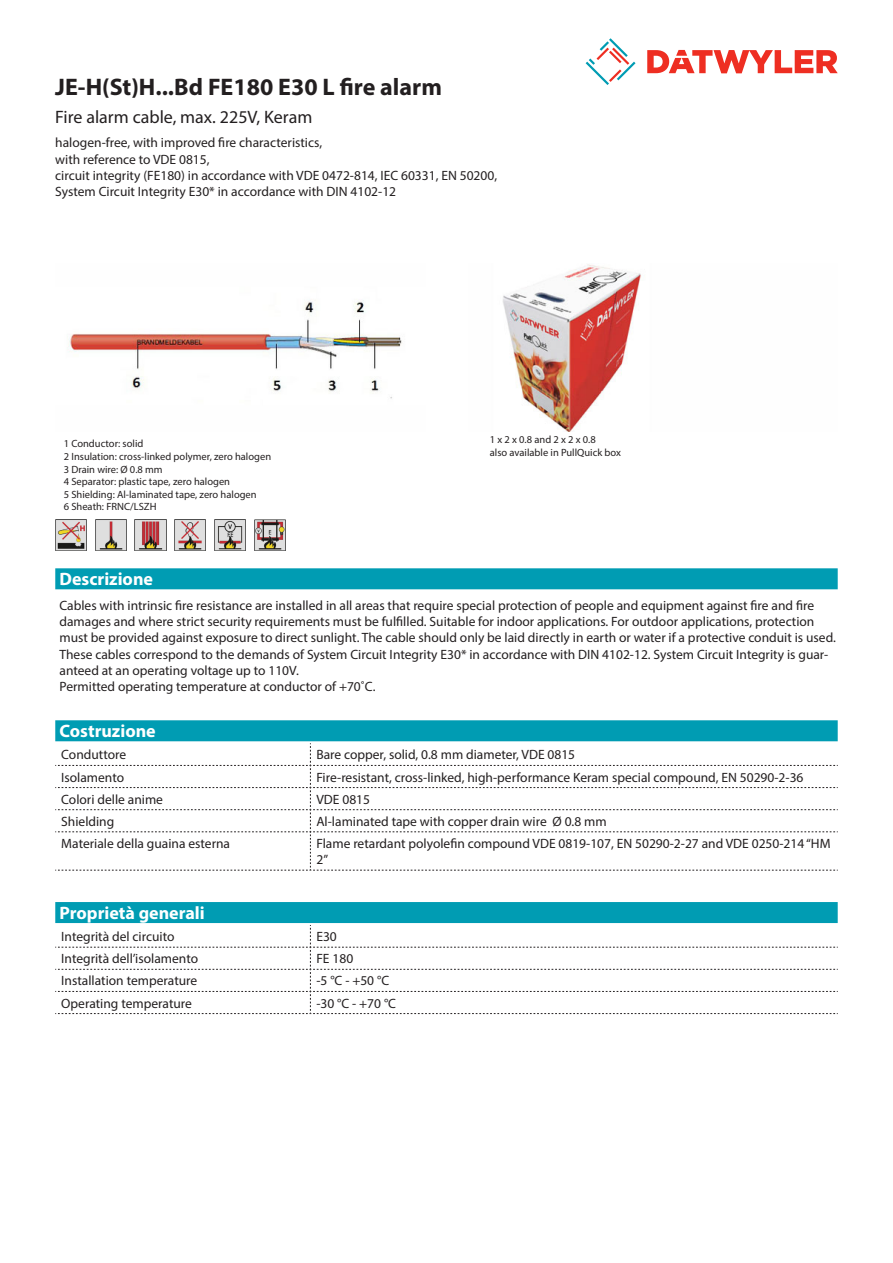
<style>
.page{position:relative;width:893px;height:1263px;background:#fff}
.page>*{position:absolute;margin:0;border:0;box-sizing:border-box;transform-origin:0 0}
.Product_Head{font:700 24px "Myriad Pro";color:#231f20}
.Standard_Head_Proper{font:700 18px "Myriad Pro";color:#fff}
.SubHead{font:18px "Myriad Pro";color:#231f20}
.Standard_text{font:13.5px/16.2px "Myriad Pro";color:#231f20}
.myriad_light_propert{font:13.5px/16.2px "Myriad Pro";color:#231f20}
.imagetext{font:10.5px/12.6px "Myriad Pro";color:#231f20}
</style>
<div class="page">
<svg style="left:586px;top:38px;width:49px;height:47px"></svg>
<svg style="left:647px;top:50px;width:191px;height:23px"></svg>
<div style="left:55px;top:720px;width:783px;height:21px;background:#009cb3"></div>
<svg style="left:55px;top:743px;width:783px;height:128px"></svg>
<img style="left:69px;top:300px;width:333px;height:99px">
<img style="left:503px;top:264px;width:138px;height:167px">
<div style="left:55px;top:568px;width:783px;height:21px;background:#009cb3"></div>
<img style="left:254px;top:519px;width:31px;height:32px">
<img style="left:214px;top:519px;width:31px;height:32px">
<img style="left:174px;top:519px;width:32px;height:32px">
<img style="left:135px;top:519px;width:31px;height:32px">
<img style="left:95px;top:519px;width:31px;height:32px">
<img style="left:55px;top:519px;width:32px;height:32px">
<div style="left:55px;top:902px;width:783px;height:21px;background:#009cb3"></div>
<svg style="left:55px;top:925px;width:783px;height:89px"></svg>
<p class="Product_Head" style="left:55px;top:71px;width:388px">JE-H(St)H...Bd FE180 E30 L fire alarm</p>
<p class="SubHead" style="left:55px;top:105px;width:259px">Fire alarm cable, max. 225V, Keram</p>
<p class="Standard_text" style="left:55px;top:134px;width:443px">halogen-free, with improved fire characteristics,<br>with reference to VDE 0815,<br>circuit integrity (FE180) in accordance with VDE 0472-814, IEC 60331, EN 50200, System Circuit Integrity E30* in accordance with DIN 4102-12</p>
<p class="imagetext" style="left:64px;top:437px;width:209px">1 Conductor: solid<br>2 Insulation: cross-linked polymer, zero halogen<br>3 Drain wire: Ø 0.8 mm<br>4 Separator: plastic tape, zero halogen<br>5 Shielding: Al-laminated tape, zero halogen<br>6 Sheath: FRNC/LSZH</p>
<p class="imagetext" style="left:490px;top:433px;width:133px">1 x 2 x 0.8 and 2 x 2 x 0.8<br>also available in PullQuick box</p>
<p class="Standard_Head_Proper" style="left:60px;top:567px;width:95px">Descrizione</p>
<p class="Standard_text" style="left:60px;top:597px;width:778px">Cables with intrinsic fire resistance are installed in all areas that require special protection of people and equipment against fire and fire damages and where strict security requirements must be fulfilled. Suitable for indoor applications. For outdoor applications, protection must be provided against exposure to direct sunlight. The cable should only be laid directly in earth or water if a protective conduit is used.<br>These cables correspond to the demands of System Circuit Integrity E30* in accordance with DIN 4102-12. System Circuit Integrity is guar&shy;anteed at an operating voltage up to 110V.<br>Permitted operating temperature at conductor of +70˚C.</p>
<p class="Standard_Head_Proper" style="left:60px;top:719px;width:98px">Costruzione</p>
<p class="myriad_light_propert" style="left:61px;top:747px;width:66px">Conduttore</p>
<p class="myriad_light_propert" style="left:316px;top:747px;width:260px">Bare copper, solid, 0.8 mm diameter, VDE 0815</p>
<p class="myriad_light_propert" style="left:61px;top:769px;width:64px">Isolamento</p>
<p class="myriad_light_propert" style="left:316px;top:769px;width:489px">Fire-resistant, cross-linked, high-performance Keram special compound, EN 50290-2-36</p>
<p class="myriad_light_propert" style="left:61px;top:791px;width:103px">Colori delle anime</p>
<p class="myriad_light_propert" style="left:316px;top:791px;width:55px">VDE 0815</p>
<p class="myriad_light_propert" style="left:61px;top:813px;width:55px">Shielding</p>
<p class="myriad_light_propert" style="left:316px;top:813px;width:292px">Al-laminated tape with copper drain wire Ø 0.8 mm</p>
<p class="myriad_light_propert" style="left:61px;top:835px;width:170px">Materiale della guaina esterna</p>
<p class="myriad_light_propert" style="left:316px;top:835px;width:516px">Flame retardant polyolefin compound VDE 0819-107, EN 50290-2-27 and VDE 0250-214 “HM<br>2”</p>
<p class="Standard_Head_Proper" style="left:60px;top:901px;width:147px">Proprietà generali</p>
<p class="myriad_light_propert" style="left:61px;top:928px;width:115px">Integrità del circuito</p>
<p class="myriad_light_propert" style="left:316px;top:928px;width:22px">E30</p>
<p class="myriad_light_propert" style="left:61px;top:950px;width:138px">Integrità dell’isolamento</p>
<p class="myriad_light_propert" style="left:316px;top:950px;width:38px">FE 180</p>
<p class="myriad_light_propert" style="left:61px;top:972px;width:137px">Installation temperature</p>
<p class="myriad_light_propert" style="left:316px;top:972px;width:74px">-5 °C - +50 °C</p>
<p class="myriad_light_propert" style="left:61px;top:995px;width:132px">Operating temperature</p>
<p class="myriad_light_propert" style="left:316px;top:995px;width:81px">-30 °C - +70 °C</p>
</div>
